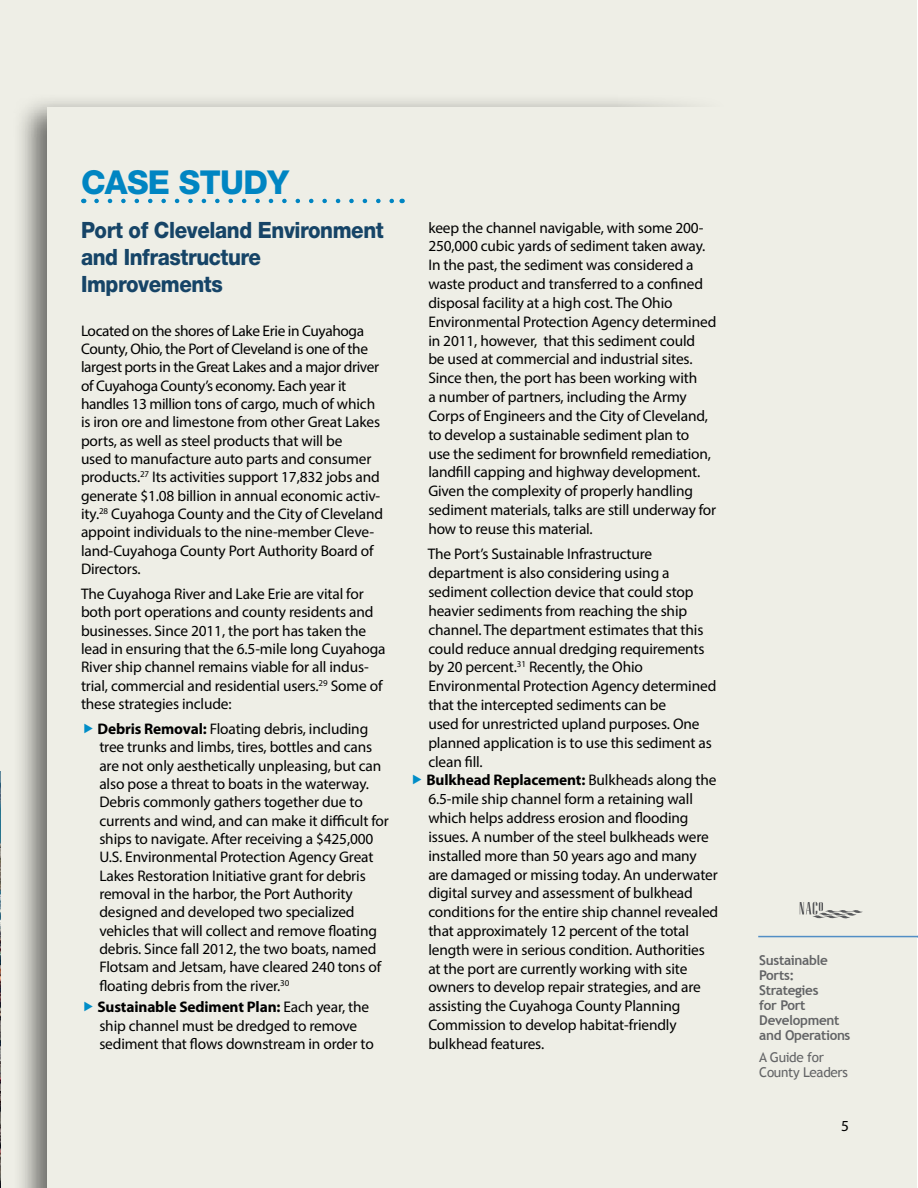
<style>
.page{position:relative;width:918px;height:1188px;background:#fff}
.page>*{position:absolute;margin:0;border:0;box-sizing:border-box;transform-origin:0 0}
.t1{font:800 33px "Helvetica Neue";letter-spacing:-.02em;color:#0085c2}
.Sub_Header{font:800 22.5px/27px "Helvetica Neue";letter-spacing:-.02em;color:#164467;scale:.91 1}
.Primary_Text{font:15.3px/18.3px "Myriad Pro";letter-spacing:-.01em;color:#000}
.Bullets_Tier_1{font:15.3px/18.9px "Myriad Pro";letter-spacing:-.01em;color:#000}
.Primary_Text-2{font:700 13.5px/15px "Trebuchet MS";letter-spacing:-.025em;color:#636466}
.Primary_Text-3{font:13.5px/15px "Trebuchet MS";letter-spacing:-.025em;color:#636466}
.s1{font-weight:700}
</style>
<div class="page">
<div style="left:1px;top:0;width:916px;height:1188px;background:#eeeee6"></div>
<div style="left:12px;top:92px;width:720px;height:1096px;background:#000;opacity:.55"></div>
<div style="left:48px;top:108px;width:684px;height:1080px;background:#eeeee6"></div>
<svg style="left:97px;top:199px;width:297px;height:4px"></svg>
<img style="left:0;top:772px;width:1px;height:416px">
<hr style="left:758px;top:936px;width:160px;height:1px;background:#518ec5">
<svg style="left:800px;top:902px;width:63px;height:16px"></svg>
<p class="t1" style="left:81px;top:163px;width:210px">CASE STUDY</p>
<p class="Sub_Header" style="left:81px;top:217px;width:334px">Port of Cleveland Environment and Infrastructure<br>Improvements</p>
<p class="Primary_Text" style="left:81px;top:321px;width:304px">Located on the shores of Lake Erie in Cuyahoga County, Ohio, the Port of Cleveland is one of the largest ports in the Great Lakes and a major driver of Cuyahoga County’s economy. Each year it handles 13 million tons of cargo, much of which is iron ore and limestone from other Great Lakes ports, as well as steel products that will be<br>used to manufacture auto parts and consumer products.<sup>27</sup> Its activities support 17,832 jobs and generate $1.08 billion in annual economic activ&shy;ity.<sup>28</sup> Cuyahoga County and the City of Cleveland appoint individuals to the nine-member Cleve&shy;land-Cuyahoga County Port Authority Board of Directors.</p>
<p class="Primary_Text" style="left:81px;top:584px;width:306px">The Cuyahoga River and Lake Erie are vital for both port operations and county residents and businesses. Since 2011, the port has taken the lead in ensuring that the 6.5-mile long Cuyahoga River ship channel remains viable for all indus&shy;trial, commercial and residential users.<sup>29</sup> Some of these strategies include:</p>
<p class="Primary_Text" style="left:97px;top:719px;width:293px"><span class="s1">Debris Removal:</span> Floating debris, including tree trunks and limbs, tires, bottles and cans are not only aesthetically unpleasing, but can also pose a threat to boats in the waterway.<br>Debris commonly gathers together due to currents and wind, and can make it difficult for ships to navigate. After receiving a $425,000<br>U.S. Environmental Protection Agency Great Lakes Restoration Initiative grant for debris removal in the harbor, the Port Authority designed and developed two specialized vehicles that will collect and remove floating debris. Since fall 2012, the two boats, named Flotsam and Jetsam, have cleared 240 tons of floating debris from the river.<sup>30</sup></p>
<p class="Primary_Text" style="left:97px;top:998px;width:278px"><span class="s1">Sustainable Sediment Plan:</span> Each year, the ship channel must be dredged to remove sediment that flows downstream in order to</p>
<p class="Primary_Text" style="left:428px;top:218px;width:289px;line-height:18.9px">keep the channel navigable, with some 200- 250,000 cubic yards of sediment taken away.<br>In the past, the sediment was considered a waste product and transferred to a confined disposal facility at a high cost. The Ohio Environmental Protection Agency determined in 2011, however, that this sediment could<br>be used at commercial and industrial sites.<br>Since then, the port has been working with<br>a number of partners, including the Army Corps of Engineers and the City of Cleveland, to develop a sustainable sediment plan to<br>use the sediment for brownfield remediation, landfill capping and highway development.<br>Given the complexity of properly handling sediment materials, talks are still underway for how to reuse this material.</p>
<p class="Bullets_Tier_1" style="left:428px;top:545px;width:290px">The Port’s Sustainable Infrastructure department is also considering using a sediment collection device that could stop heavier sediments from reaching the ship channel. The department estimates that this could reduce annual dredging requirements by 20 percent.<sup>31</sup> Recently, the Ohio Environmental Protection Agency determined that the intercepted sediments can be<br>used for unrestricted upland purposes. One planned application is to use this sediment as clean fill.</p>
<p class="Primary_Text" style="left:426px;top:771px;width:293px;line-height:18.9px"><span class="s1">Bulkhead Replacement:</span> Bulkheads along the 6.5-mile ship channel form a retaining wall which helps address erosion and flooding issues. A number of the steel bulkheads were installed more than 50 years ago and many are damaged or missing today. An underwater digital survey and assessment of bulkhead conditions for the entire ship channel revealed that approximately 12 percent of the total length were in serious condition. Authorities at the port are currently working with site owners to develop repair strategies, and are assisting the Cuyahoga County Planning Commission to develop habitat-friendly bulkhead features.</p>
<p class="Primary_Text-2" style="left:759px;top:953px;width:93px">Sustainable<br>Ports:<br>Strategies<br>for Port<br>Development and Operations</p>
<p class="Primary_Text-3" style="left:759px;top:1050px;width:90px">A Guide for<br>County Leaders</p>
<p class="Primary_Text" style="left:841px;top:1116px;width:9px">5</p>
</div>
